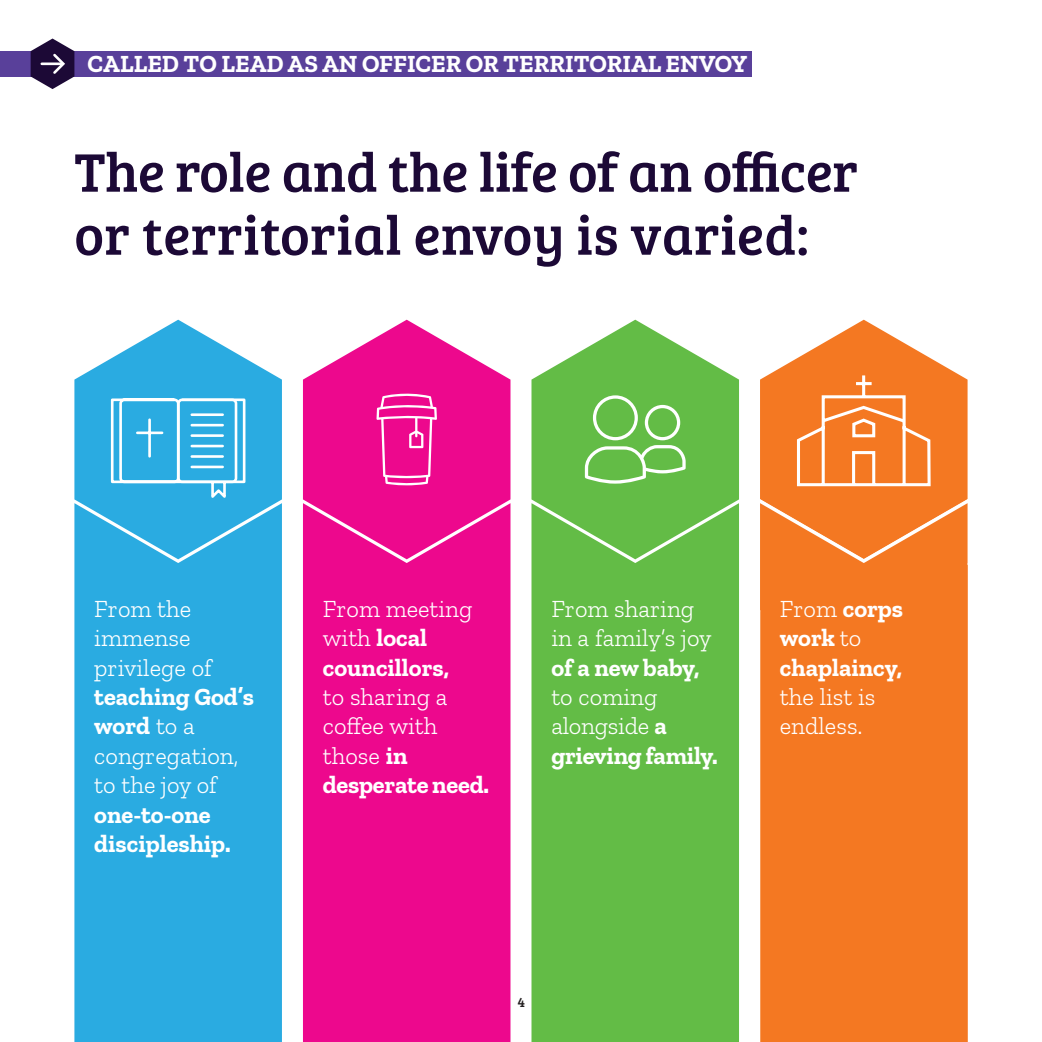
<style>
.page{position:relative;width:1042px;height:1042px;background:#fff}
.page>*{position:absolute;margin:0;border:0;box-sizing:border-box;transform-origin:0 0}
.Intros_-_v3{font:56px "Bree Serif";letter-spacing:-.01em;color:#1c0936}
.Text_-_Body{font:300 24.5px/29.4px "Zilla Slab";color:#fff}
.Text_-_Body-2{font:700 24.5px/29.4px "Zilla Slab";color:#fff}
.t1{font:14px "Bree Serif";color:#231f20}
.s1{font-weight:700}
.s2{font-weight:300}
</style>
<div class="page">
<div style="left:74px;top:559px;width:208px;height:483px;background:#2aabe1"></div>
<div style="left:303px;top:494px;width:208px;height:548px;background:#ed088d"></div>
<div style="left:531px;top:559px;width:208px;height:483px;background:#63bc46"></div>
<div style="left:0;top:51px;width:751px;height:25px;background:#59409a"></div>
<svg style="left:31px;top:39px;width:43px;height:50px"></svg>
<svg style="left:303px;top:320px;width:207px;height:239px;background:#ef2e9e"></svg>
<svg style="left:376px;top:390px;width:61px;height:95px;background:#f036a2"></svg>
<svg style="left:760px;top:320px;width:207px;height:174px;fill:#f47822"></svg>
<svg style="left:795px;top:372px;width:137px;height:116px;background:#f58c43"></svg>
<svg style="left:531px;top:320px;width:208px;height:239px;fill:#63bc46"></svg>
<svg style="left:585px;top:395px;width:100px;height:89px;background:#7ec767"></svg>
<svg style="left:74px;top:320px;width:208px;height:239px;fill:#2aabe1"></svg>
<svg style="left:110px;top:397px;width:137px;height:106px;background:#4bb8e5"></svg>
<hr style="left:192px;top:413px;width:31px;height:3px;background:#fff">
<hr style="left:192px;top:424px;width:31px;height:2px;background:#fff">
<hr style="left:192px;top:434px;width:31px;height:3px;background:#fff">
<hr style="left:192px;top:445px;width:31px;height:2px;background:#fff">
<hr style="left:192px;top:455px;width:31px;height:3px;background:#fff">
<hr style="left:192px;top:466px;width:31px;height:2px;background:#fff">
<div style="left:760px;top:494px;width:208px;height:548px;background:#f47822"></div>
<p class="Text_-_Body-2" style="left:87px;top:49px;width:661px">CALLED TO LEAD AS AN OFFICER OR TERRITORIAL ENVOY</p>
<p class="Intros_-_v3" style="left:74px;top:131px;width:785px">The role and the life of an officer</p>
<p class="Intros_-_v3" style="left:74px;top:194px;width:736px">or territorial envoy is varied:</p>
<p class="Text_-_Body" style="left:94px;top:594px;width:161px">From the immense privilege of <span class="s1">teaching God’s word</span> to a congregation,</p>
<p class="Text_-_Body-2" style="left:94px;top:770px;width:138px"><span class="s2">to the joy of </span>one-to-one discipleship.</p>
<p class="Text_-_Body-2" style="left:323px;top:594px;width:151px"><span class="s2">From meeting with</span> local councillors,</p>
<p class="Text_-_Body" style="left:323px;top:682px;width:168px">to sharing a coffee with those <span class="s1">in desperate need.</span></p>
<p class="Text_-_Body" style="left:551px;top:594px;width:162px">From sharing in a family’s joy <span class="s1">of a new baby,</span></p>
<p class="Text_-_Body" style="left:551px;top:682px;width:168px">to coming alongside <span class="s1">a grieving family.</span></p>
<p class="Text_-_Body-2" style="left:780px;top:594px;width:125px"><span class="s2">From</span> corps work <span class="s2">to </span>chaplaincy,</p>
<p class="Text_-_Body" style="left:780px;top:682px;width:97px">the list is endless.</p>
<p class="t1" style="left:517px;top:992px;width:9px">4</p>
</div>
